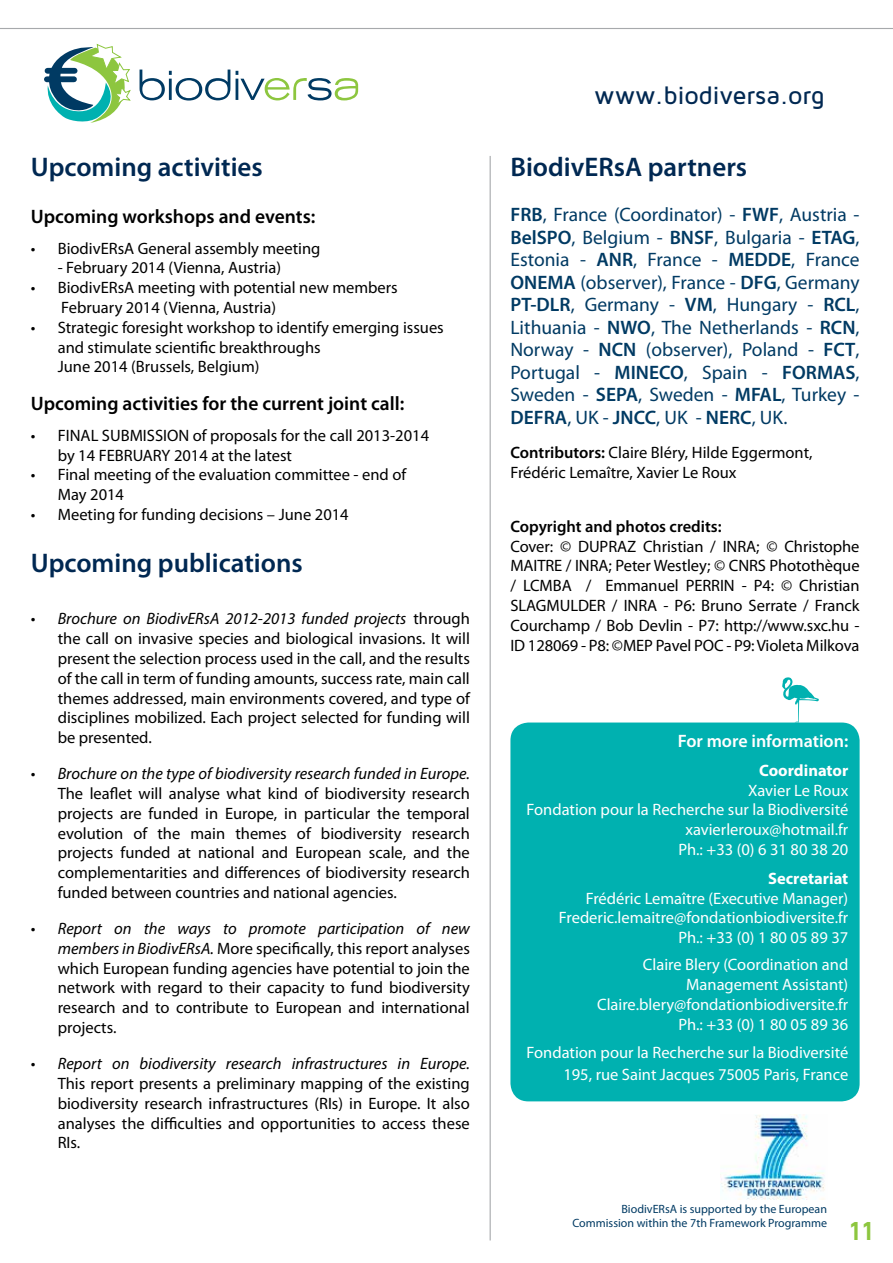
<style>
.page{position:relative;width:893px;height:1263px;background:#fff}
.page>*{position:absolute;margin:0;border:0;box-sizing:border-box;transform-origin:0 0}
.t1{font:600 27px "Myriad Pro";color:#002852}
.t2{font:700 27px "Maven Pro";color:#8dc63f}
.t3{font:500 25.5px "Maven Pro";letter-spacing:-.015em;color:#002852}
.t4{font:19.5px/22.5px "Myriad Pro";color:#003a63;text-align:justify}
.t5{font:600 19.5px "Myriad Pro";color:#000}
.t6{font:600 18px "Myriad Pro";color:#fff}
.t7{font:16.5px/19.8px "Myriad Pro";color:#000}
.t8{font:16.5px/19.8px "Myriad Pro";color:#fff;text-align:right}
.t9{font:italic 16.5px "Myriad Pro";color:#000}
.t10{font:600 16.5px "Myriad Pro";color:#000}
.t11{font:700 16.5px "Myriad Pro";color:#fff}
.t12{font:12px/14.4px "Myriad Pro";color:#003a63;text-align:right}
.s1{font-style:italic}
.s2{font-weight:600}
</style>
<div class="page">
<hr style="left:0;top:28px;width:893px;height:1px;background:#a7a9ac">
<svg style="left:140px;top:70px;width:90px;height:31px"></svg>
<svg style="left:236px;top:71px;width:122px;height:29px"></svg>
<svg style="left:46px;top:44px;width:85px;height:79px"></svg>
<hr style="left:490px;top:156px;width:1px;height:1084px;background:#a7a9ac">
<div style="left:510px;top:722px;width:350px;height:379px;background:#00b1b0;border-radius:18px"></div>
<svg style="left:782px;top:677px;width:37px;height:45px"></svg>
<img style="left:721px;top:1114px;width:104px;height:86px">
<h1 class="t1" style="left:31px;top:150px;width:234px">Upcoming activities</h1>
<p class="t5" style="left:31px;top:204px;width:286px">Upcoming workshops and events:</p>
<p class="t7" style="left:31px;top:238px;width:291px">• BiodivERsA General assembly meeting</p>
<p class="t7" style="left:58px;top:258px;width:225px">- February 2014 (Vienna, Austria)</p>
<p class="t7" style="left:61px;top:277px;width:338px;text-indent:-30px">• BiodivERsA meeting with potential new members<br>February 2014 (Vienna, Austria)</p>
<p class="t7" style="left:58px;top:317px;width:388px;text-indent:-27px">• Strategic foresight workshop to identify emerging issues and stimulate scientific breakthroughs<br>June 2014 (Brussels, Belgium)</p>
<p class="t5" style="left:31px;top:391px;width:375px">Upcoming activities for the current joint call:</p>
<p class="t7" style="left:58px;top:425px;width:373px;text-indent:-27px">• FINAL SUBMISSION of proposals for the call 2013-2014 by 14 FEBRUARY 2014 at the latest</p>
<p class="t7" style="left:58px;top:465px;width:350px;text-indent:-27px">• Final meeting of the evaluation committee - end of<br>May 2014</p>
<p class="t7" style="left:31px;top:504px;width:319px">• Meeting for funding decisions – June 2014</p>
<h1 class="t1" style="left:31px;top:546px;width:273px">Upcoming publications</h1>
<p class="t7" style="left:58px;top:609px;width:414px;text-align:justify;text-indent:-27px"><span class="s1">• Brochure on BiodivERsA 2012-2013 funded projects</span> through the call on invasive species and biological invasions. It will present the selection process used in the call, and the results of the call in term of funding amounts, success rate, main call themes addressed, main environments covered, and type of disciplines mobilized. Each project selected for funding will be presented.</p>
<p class="t9" style="left:31px;top:763px;width:441px">• Brochure on the type of biodiversity research funded in Europe.</p>
<p class="t7" style="left:58px;top:783px;width:414px;text-align:justify">The leaflet will analyse what kind of biodiversity research projects are funded in Europe, in particular the temporal evolution of the main themes of biodiversity research projects funded at national and European scale, and the complementarities and differences of biodiversity research funded between countries and national agencies.</p>
<p class="t7" style="left:58px;top:918px;width:414px;text-align:justify;text-indent:-27px"><span class="s1">• Report on the ways to promote participation of new members in BiodivERsA.</span> More specifically, this report analyses which European funding agencies have potential to join the network with regard to their capacity to fund biodiversity research and to contribute to European and international projects.</p>
<p class="t9" style="left:31px;top:1053px;width:441px">• Report on biodiversity research infrastructures in Europe.</p>
<p class="t7" style="left:58px;top:1073px;width:414px;text-align:justify">This report presents a preliminary mapping of the existing biodiversity research infrastructures (RIs) in Europe. It also analyses the difficulties and opportunities to access these RIs.</p>
<h2 class="t3" style="left:594px;top:79px;width:232px">www.biodiversa.org</h2>
<h1 class="t1" style="left:510px;top:150px;width:238px">BiodivERsA partners</h1>
<p class="t4" style="left:510px;top:203px;width:351px"><span class="s2">FRB</span>, France (Coordinator) - <span class="s2">FWF</span>, Austria - <span class="s2">BelSPO</span>, Belgium - <span class="s2">BNSF</span>, Bulgaria - <span class="s2">ETAG</span>, Estonia - <span class="s2">ANR</span>, France - <span class="s2">MEDDE</span>, France <span class="s2">ONEMA</span> (observer), France - <span class="s2">DFG</span>, Germany <span class="s2">PT-DLR</span>, Germany - <span class="s2">VM</span>, Hungary - <span class="s2">RCL</span>, Lithuania - <span class="s2">NWO</span>, The Netherlands - <span class="s2">RCN</span>, Norway - <span class="s2">NCN</span> (observer), Poland - <span class="s2">FCT</span>, Portugal - <span class="s2">MINECO</span>, Spain - <span class="s2">FORMAS</span>, Sweden - <span class="s2">SEPA</span>, Sweden - <span class="s2">MFAL</span>, Turkey - <span class="s2">DEFRA</span>, UK - <span class="s2">JNCC</span>, UK - <span class="s2">NERC</span>, UK.</p>
<p class="t7" style="left:510px;top:442px;width:304px"><span class="s2">Contributors:</span> Claire Bléry, Hilde Eggermont,<br>Frédéric Lemaître, Xavier Le Roux</p>
<p class="t10" style="left:510px;top:516px;width:213px">Copyright and photos credits:</p>
<p class="t7" style="left:510px;top:536px;width:351px;text-align:justify">Cover: © DUPRAZ Christian / INRA; © Christophe MAITRE / INRA; Peter Westley; © CNRS Photothèque / LCMBA / Emmanuel PERRIN - P4: © Christian SLAGMULDER / INRA - P6: Bruno Serrate / Franck Courchamp / Bob Devlin - P7: http://www.sxc.hu - ID 128069 - P8: ©MEP Pavel POC - P9: Violeta Milkova</p>
<p class="t6" style="left:678px;top:729px;width:172px">For more information:</p>
<p class="t11" style="left:759px;top:759px;width:91px">Coordinator</p>
<p class="t8" style="left:527px;top:780px;width:323px">Xavier Le Roux<br>Fondation pour la Recherche sur la Biodiversité xavierleroux@hotmail.fr<br>Ph.: +33 (0) 6 31 80 38 20</p>
<p class="t11" style="left:768px;top:867px;width:82px">Secretariat</p>
<p class="t8" style="left:559px;top:888px;width:291px">Frédéric Lemaître (Executive Manager)<br>Frederic.lemaitre@fondationbiodiversite.fr<br>Ph.: +33 (0) 1 80 05 89 37</p>
<p class="t8" style="left:597px;top:954px;width:253px">Claire Blery (Coordination and<br>Management Assistant)<br>Claire.blery@fondationbiodiversite.fr<br>Ph.: +33 (0) 1 80 05 89 36</p>
<p class="t8" style="left:527px;top:1042px;width:323px;line-height:21.6px">Fondation pour la Recherche sur la Biodiversité<br>195, rue Saint Jacques 75005 Paris, France</p>
<p class="t12" style="left:572px;top:1201px;width:256px">BiodivERsA is supported by the European<br>Commission within the 7th Framework Programme</p>
<h1 class="t2" style="left:848px;top:1214px;width:27px">11</h1>
</div>
